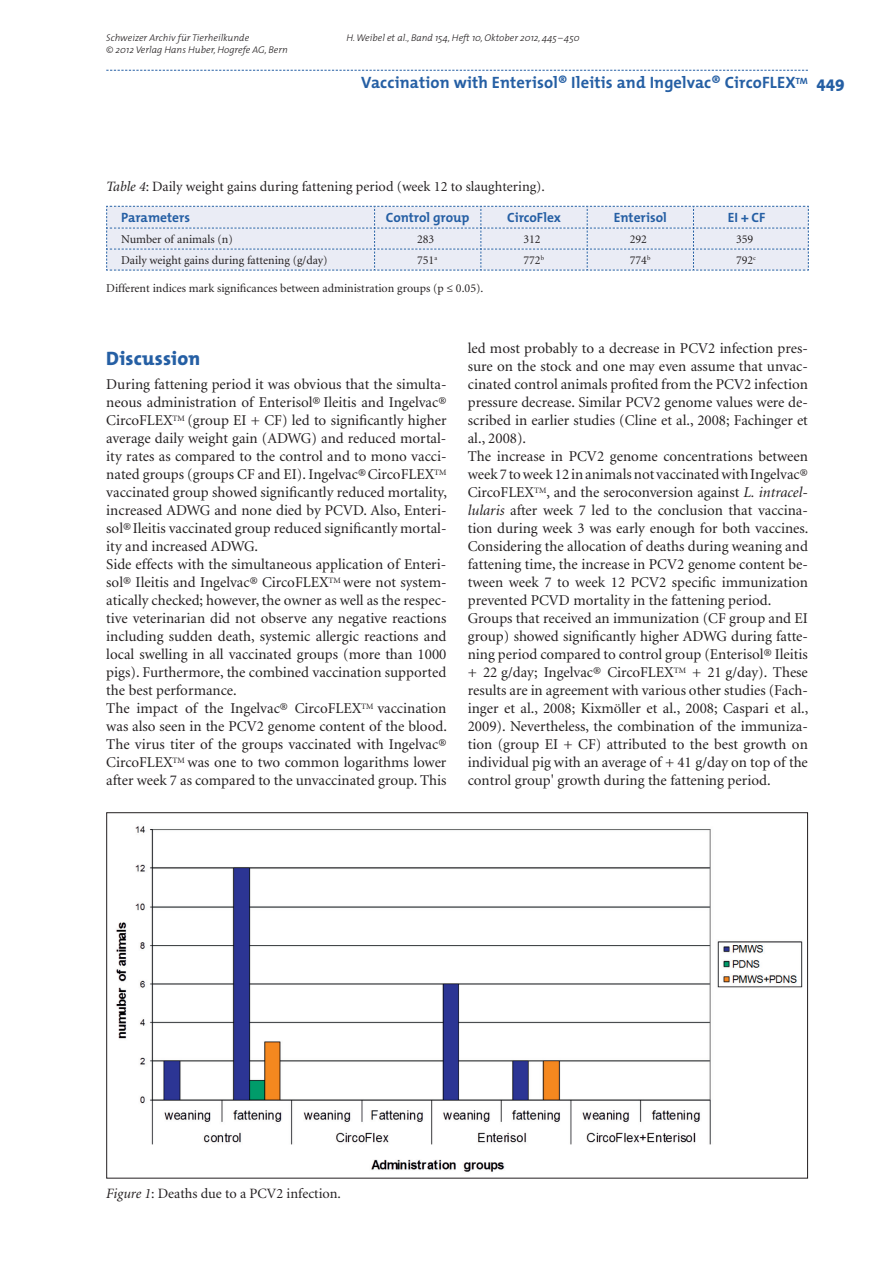
<style>
.page{position:relative;width:893px;height:1263px;background:#fff}
.page>*{position:absolute;margin:0;border:0;box-sizing:border-box;transform-origin:0 0}
.t1{font:800 19.5px "The Mix";letter-spacing:.01em;color:#255fa4}
.t2{font:700 16.5px "The Mix";letter-spacing:.01em;color:#255fa4}
.t3{font:800 16.5px "The Mix";color:#255fa4}
.t4{font:15px/18px "Minion";color:#231f20}
.t5{font:14.25px "Minion";color:#231f20}
.t6{font:700 13.5px "The Mix";color:#255fa4}
.t7{font:12px "Minion";color:#231f20}
.t8{font:italic 300 9.75px "The Mix";color:#231f20}
.t9{font:700 9.15px "The Mix";color:#255fa4}
.s1{font-style:italic}
</style>
<div class="page">
<svg style="left:106px;top:70px;width:702px;height:1px"></svg>
<svg style="left:106px;top:206px;width:703px;height:65px"></svg>
<img style="left:116px;top:826px;width:687px;height:346px">
<p class="t8" style="left:106px;top:34px;width:144px">Schweizer Archiv für Tierheilkunde</p>
<p class="t8" style="left:347px;top:34px;width:235px">H. Weibel et al., Band 154, Heft 10, Oktober 2012, 445 – 450</p>
<p class="t8" style="left:106px;top:46px;width:183px">© 2012 Verlag Hans Huber, Hogrefe AG, Bern</p>
<p class="t2" style="left:361px;top:76px;width:436px">Vaccination with Enterisol® Ileitis and Ingelvac® CircoFLEX</p>
<p class="t3" style="left:816px;top:76px;width:30px">449</p>
<p class="t9" style="left:796px;top:77px;width:14px">TM</p>
<p class="t5" style="left:106px;top:181px;width:440px"><span class="s1">Table 4</span>: Daily weight gains during fattening period (week 12 to slaughtering).</p>
<p class="t6" style="left:121px;top:212px;width:70px">Parameters</p>
<p class="t6" style="left:386px;top:212px;width:85px">Control group</p>
<p class="t6" style="left:507px;top:212px;width:56px">CircoFlex</p>
<p class="t6" style="left:614px;top:212px;width:54px">Enterisol</p>
<p class="t6" style="left:728px;top:212px;width:39px">EI + CF</p>
<p class="t7" style="left:121px;top:235px;width:113px">Number of animals (n)</p>
<p class="t7" style="left:417px;top:235px;width:19px">283</p>
<p class="t7" style="left:523px;top:235px;width:19px">312</p>
<p class="t7" style="left:630px;top:235px;width:19px">292</p>
<p class="t7" style="left:736px;top:235px;width:19px">359</p>
<p class="t7" style="left:121px;top:256px;width:208px">Daily weight gains during fattening (g/day)</p>
<p class="t7" style="left:417px;top:256px;width:22px">751<sup>a</sup></p>
<p class="t7" style="left:523px;top:256px;width:22px">772<sup>b</sup></p>
<p class="t7" style="left:630px;top:256px;width:22px">774<sup>b</sup></p>
<p class="t7" style="left:736px;top:256px;width:22px">792<sup>c</sup></p>
<p class="t7" style="left:106px;top:284px;width:379px">Different indices mark significances between administration groups (p ≤ 0.05).</p>
<h1 class="t1" style="left:106px;top:351px;width:96px">Discussion</h1>
<p class="t4" style="left:106px;top:377px;width:342px">During fattening period it was obvious that the simulta&shy;neous administration of Enterisol® Ileitis and Ingelvac® CircoFLEX<sup>TM</sup> (group EI + CF) led to significantly higher average daily weight gain (ADWG) and reduced mortal&shy;ity rates as compared to the control and to mono vacci&shy;nated groups (groups CF and EI). Ingelvac®CircoFLEX<sup>TM </sup>vaccinated group showed significantly reduced mortality, increased ADWG and none died by PCVD. Also, Enteri&shy;sol®Ileitis vaccinated group reduced significantly mortal&shy;ity and increased ADWG.<br>Side effects with the simultaneous application of Enteri&shy;sol® Ileitis and Ingelvac® CircoFLEX<sup>TM</sup> were not system&shy;atically checked; however, the owner as well as the respec&shy;tive veterinarian did not observe any negative reactions including sudden death, systemic allergic reactions and local swelling in all vaccinated groups (more than 1000 pigs). Furthermore, the combined vaccination supported the best performance.<br>The impact of the Ingelvac® CircoFLEX<sup>TM</sup> vaccination was also seen in the PCV2 genome content of the blood.<br>The virus titer of the groups vaccinated with Ingelvac® CircoFLEX<sup>TM</sup> was one to two common logarithms lower after week 7 as compared to the unvaccinated group. This</p>
<p class="t4" style="left:468px;top:341px;width:342px">led most probably to a decrease in PCV2 infection pres&shy;sure on the stock and one may even assume that unvac&shy;cinated control animals profited from the PCV2 infection pressure decrease. Similar PCV2 genome values were de&shy;scribed in earlier studies (Cline et al., 2008; Fachinger et al., 2008).<br>The increase in PCV2 genome concentrations between week 7 to week 12 in animals not vaccinated with Ingelvac® CircoFLEX<sup>TM</sup>, and the seroconversion against <span class="s1">L. intracel&shy;lularis</span> after week 7 led to the conclusion that vaccina&shy;tion during week 3 was early enough for both vaccines.<br>Considering the allocation of deaths during weaning and fattening time, the increase in PCV2 genome content be&shy;tween week 7 to week 12 PCV2 specific immunization prevented PCVD mortality in the fattening period.<br>Groups that received an immunization (CF group and EI group) showed significantly higher ADWG during fatte&shy;ning period compared to control group (Enterisol® Ileitis + 22 g/day; Ingelvac® CircoFLEX<sup>TM</sup> + 21 g/day). These results are in agreement with various other studies (Fach&shy;inger et al., 2008; Kixmöller et al., 2008; Caspari et al., 2009). Nevertheless, the combination of the immuniza&shy;tion (group EI + CF) attributed to the best growth on individual pig with an average of + 41 g/day on top of the control group' growth during the fattening period.</p>
<p class="t5" style="left:106px;top:1187px;width:236px"><span class="s1">Figure 1</span>: Deaths due to a PCV2 infection.</p>
</div>
